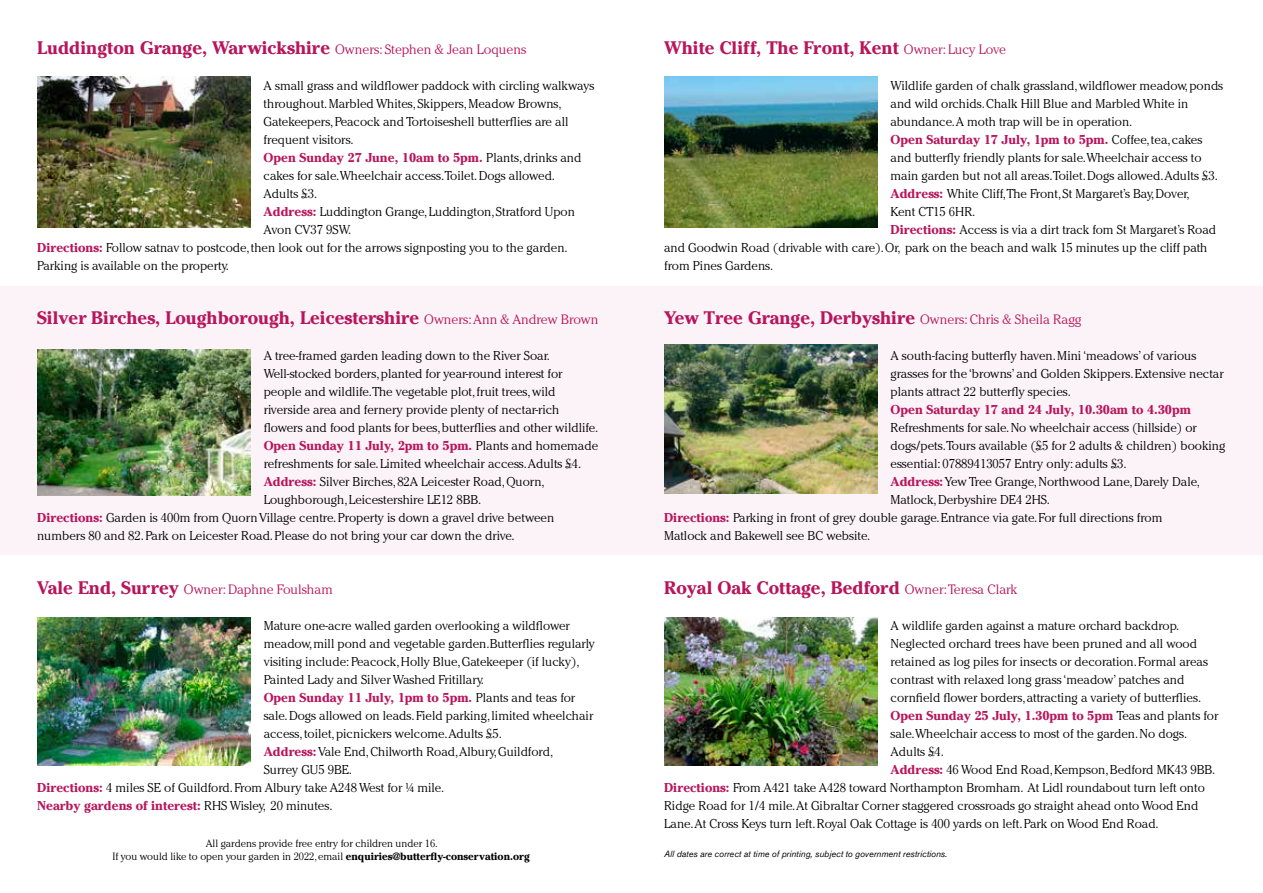
<style>
.page{position:relative;width:1263px;height:893px;background:#fff}
.page>*{position:absolute;margin:0;border:0;box-sizing:border-box;transform-origin:0 0}
.t1{font:700 18px "Cheltenham";color:#b7155c}
.t2{font:300 13.5px "Cheltenham";color:#b7155c}
.t3{font:300 12.75px/18px "Cheltenham";color:#000}
.t4{font:700 12.75px "Cheltenham";color:#b7155c}
.t5{font:300 10.5px/13.5px "Cheltenham";color:#000;text-align:center}
.t6{font:italic 9px "Akzidenz Grotesk Pro";color:#000}
.s1{font-weight:300;font-size:13.5px}
.s2{font-weight:300;color:#000}
.s3{font-weight:700;color:#b7155c}
.s4{font-weight:700;font-size:18px}
.s5{font-weight:700}
</style>
<div class="page">
<div style="left:0;top:286px;width:1263px;height:269px;background:#fbf3f7"></div>
<img style="left:37px;top:77px;width:214px;height:151px">
<img style="left:664px;top:77px;width:214px;height:151px">
<img style="left:37px;top:349px;width:214px;height:146px">
<img style="left:664px;top:345px;width:214px;height:149px">
<img style="left:37px;top:618px;width:214px;height:147px">
<img style="left:664px;top:618px;width:214px;height:147px">
<h1 class="t1" style="left:37px;top:37px;width:491px">Luddington Grange, Warwickshire <span class="s1">Owners: Stephen &amp; Jean Loquens</span></h1>
<h1 class="t1" style="left:664px;top:37px;width:343px">White Cliff, The Front, Kent <span class="s1">Owner: Lucy Love</span></h1>
<p class="t3" style="left:264px;top:77px;width:332px">A small grass and wildflower paddock with circling walkways</p>
<p class="t3" style="left:264px;top:95px;width:300px">throughout. Marbled Whites, Skippers, Meadow Browns,</p>
<p class="t3" style="left:264px;top:113px;width:306px">Gatekeepers, Peacock and Tortoiseshell butterflies are all</p>
<p class="t3" style="left:264px;top:131px;width:92px">frequent visitors.</p>
<p class="t4" style="left:264px;top:150px;width:319px">Open Sunday 27 June, 10am to 5pm. <span class="s2">Plants, drinks and</span></p>
<p class="t3" style="left:264px;top:167px;width:293px">cakes for sale.Wheelchair access.Toilet. Dogs allowed.</p>
<p class="t3" style="left:264px;top:185px;width:55px">Adults £3.</p>
<p class="t3" style="left:264px;top:203px;width:313px"><span class="s3">Address:</span> Luddington Grange, Luddington, Stratford Upon</p>
<p class="t3" style="left:264px;top:221px;width:89px">Avon CV37 9SW.</p>
<p class="t3" style="left:37px;top:239px;width:532px"><span class="s3">Directions:</span> Follow satnav to postcode, then look out for the arrows signposting you to the garden.</p>
<p class="t3" style="left:37px;top:257px;width:193px">Parking is available on the property.</p>
<p class="t3" style="left:890px;top:77px;width:334px">Wildlife garden of chalk grassland, wildflower meadow, ponds</p>
<p class="t3" style="left:890px;top:95px;width:299px">and wild orchids. Chalk Hill Blue and Marbled White in</p>
<p class="t3" style="left:890px;top:113px;width:243px">abundance. A moth trap will be in operation.</p>
<p class="t4" style="left:890px;top:132px;width:313px">Open Saturday 17 July, 1pm to 5pm. <span class="s2">Coffee, tea, cakes</span></p>
<p class="t3" style="left:890px;top:149px;width:312px">and butterfly friendly plants for sale.Wheelchair access to</p>
<p class="t3" style="left:890px;top:167px;width:329px">main garden but not all areas.Toilet. Dogs allowed. Adults £3.</p>
<p class="t3" style="left:890px;top:185px;width:301px"><span class="s3">Address:</span> White Cliff,The Front, St Margaret’s Bay, Dover,</p>
<p class="t3" style="left:890px;top:203px;width:86px">Kent CT15 6HR.</p>
<p class="t3" style="left:890px;top:221px;width:327px"><span class="s3">Directions:</span> Access is via a dirt track fom St Margaret’s Road</p>
<p class="t3" style="left:664px;top:239px;width:545px">and Goodwin Road (drivable with care). Or, park on the beach and walk 15 minutes up the cliff path</p>
<p class="t3" style="left:664px;top:257px;width:111px">from Pines Gardens.</p>
<h1 class="t1" style="left:37px;top:307px;width:563px">Silver Birches, Loughborough, Leicestershire <span class="s1">Owners: Ann &amp; Andrew Brown</span></h1>
<h1 class="t1" style="left:664px;top:307px;width:419px">Yew Tree Grange, Derbyshire <span class="s1">Owners: Chris &amp; Sheila Ragg</span></h1>
<p class="t3" style="left:264px;top:347px;width:288px">A tree-framed garden leading down to the River Soar.</p>
<p class="t3" style="left:264px;top:365px;width:300px">Well-stocked borders, planted for year-round interest for</p>
<p class="t3" style="left:264px;top:383px;width:293px">people and wildlife.The vegetable plot, fruit trees, wild</p>
<p class="t3" style="left:264px;top:401px;width:297px">riverside area and fernery provide plenty of nectar-rich</p>
<p class="t3" style="left:264px;top:419px;width:336px">flowers and food plants for bees, butterflies and other wildlife.</p>
<p class="t4" style="left:264px;top:438px;width:336px">Open Sunday 11 July, 2pm to 5pm. <span class="s2">Plants and homemade</span></p>
<p class="t3" style="left:264px;top:455px;width:319px">refreshments for sale. Limited wheelchair access. Adults £4.</p>
<p class="t3" style="left:264px;top:473px;width:283px"><span class="s3">Address:</span> Silver Birches, 82A Leicester Road, Quorn,</p>
<p class="t3" style="left:264px;top:491px;width:219px">Loughborough, Leicestershire LE12 8BB.</p>
<p class="t3" style="left:37px;top:509px;width:518px"><span class="s3">Directions:</span> Garden is 400m from Quorn Village centre. Property is down a gravel drive between</p>
<p class="t3" style="left:37px;top:527px;width:479px">numbers 80 and 82. Park on Leicester Road. Please do not bring your car down the drive.</p>
<p class="t3" style="left:890px;top:347px;width:335px">A south-facing butterfly haven. Mini ‘meadows’ of various grasses for the ‘browns’ and Golden Skippers. Extensive nectar plants attract 22 butterfly species.</p>
<p class="t4" style="left:890px;top:402px;width:302px">Open Saturday 17 and 24 July, 10.30am to 4.30pm</p>
<p class="t3" style="left:890px;top:419px;width:308px">Refreshments for sale. No wheelchair access (hillside) or</p>
<p class="t3" style="left:890px;top:437px;width:336px">dogs/pets.Tours available (£5 for 2 adults &amp; children) booking</p>
<p class="t3" style="left:890px;top:455px;width:238px">essential: 07889413057 Entry only: adults £3.</p>
<p class="t3" style="left:890px;top:473px;width:311px"><span class="s3">Address:</span>Yew Tree Grange, Northwood Lane, Darely Dale,</p>
<p class="t3" style="left:890px;top:491px;width:161px">Matlock, Derbyshire DE4 2HS.</p>
<p class="t3" style="left:664px;top:509px;width:500px"><span class="s3">Directions:</span> Parking in front of grey double garage. Entrance via gate. For full directions from</p>
<p class="t3" style="left:664px;top:527px;width:208px">Matlock and Bakewell see BC website.</p>
<p class="t2" style="left:37px;top:582px;width:297px"><span class="s4">Vale End, Surrey</span> Owner: Daphne Foulsham</p>
<h1 class="t1" style="left:664px;top:577px;width:355px">Royal Oak Cottage, Bedford <span class="s1">Owner: Teresa Clark</span></h1>
<p class="t3" style="left:264px;top:617px;width:308px">Mature one-acre walled garden overlooking a wildflower</p>
<p class="t3" style="left:264px;top:635px;width:333px">meadow, mill pond and vegetable garden.Butterflies regularly</p>
<p class="t3" style="left:264px;top:653px;width:317px">visiting include: Peacock, Holly Blue, Gatekeeper (if lucky),</p>
<p class="t3" style="left:264px;top:671px;width:222px">Painted Lady and Silver Washed Fritillary.</p>
<p class="t4" style="left:264px;top:690px;width:313px">Open Sunday 11 July, 1pm to 5pm. <span class="s2">Plants and teas for</span></p>
<p class="t3" style="left:264px;top:707px;width:331px">sale. Dogs allowed on leads. Field parking, limited wheelchair</p>
<p class="t3" style="left:264px;top:725px;width:240px">access, toilet, picnickers welcome. Adults £5.</p>
<p class="t3" style="left:264px;top:743px;width:291px"><span class="s3">Address:</span>Vale End, Chilworth Road, Albury, Guildford,</p>
<p class="t3" style="left:264px;top:761px;width:90px">Surrey GU5 9BE.</p>
<p class="t3" style="left:37px;top:779px;width:408px"><span class="s3">Directions:</span> 4 miles SE of Guildford. From Albury take A248 West for ¼ mile.</p>
<p class="t4" style="left:37px;top:798px;width:297px">Nearby gardens of interest: <span class="s2">RHS Wisley, 20 minutes.</span></p>
<p class="t3" style="left:890px;top:617px;width:290px">A wildlife garden against a mature orchard backdrop.</p>
<p class="t3" style="left:890px;top:635px;width:308px">Neglected orchard trees have been pruned and all wood</p>
<p class="t3" style="left:890px;top:653px;width:319px">retained as log piles for insects or decoration. Formal areas</p>
<p class="t3" style="left:890px;top:671px;width:295px">contrast with relaxed long grass ‘meadow’ patches and</p>
<p class="t3" style="left:890px;top:689px;width:312px">cornfield flower borders, attracting a variety of butterflies.</p>
<p class="t4" style="left:890px;top:708px;width:329px">Open Sunday 25 July, 1.30pm to 5pm <span class="s2">Teas and plants for</span></p>
<p class="t3" style="left:890px;top:725px;width:298px">sale.Wheelchair access to most of the garden. No dogs.</p>
<p class="t3" style="left:890px;top:743px;width:55px">Adults £4.</p>
<p class="t3" style="left:890px;top:761px;width:326px"><span class="s3">Address:</span> 46 Wood End Road, Kempson, Bedford MK43 9BB.</p>
<p class="t3" style="left:664px;top:779px;width:542px"><span class="s3">Directions:</span> From A421 take A428 toward Northampton Bromham. At Lidl roundabout turn left onto</p>
<p class="t3" style="left:664px;top:797px;width:536px">Ridge Road for 1/4 mile. At Gibraltar Corner staggered crossroads go straight ahead onto Wood End</p>
<p class="t3" style="left:664px;top:815px;width:496px">Lane. At Cross Keys turn left. Royal Oak Cottage is 400 yards on left. Park on Wood End Road.</p>
<p class="t5" style="left:112px;top:836px;width:419px">All gardens provide free entry for children under 16.<br>If you would like to open your garden in 2022, email <span class="s5">enquiries@butterfly-conservation.org</span></p>
<p class="t6" style="left:664px;top:848px;width:285px">All dates are correct at time of printing, subject to government restrictions.</p>
</div>
